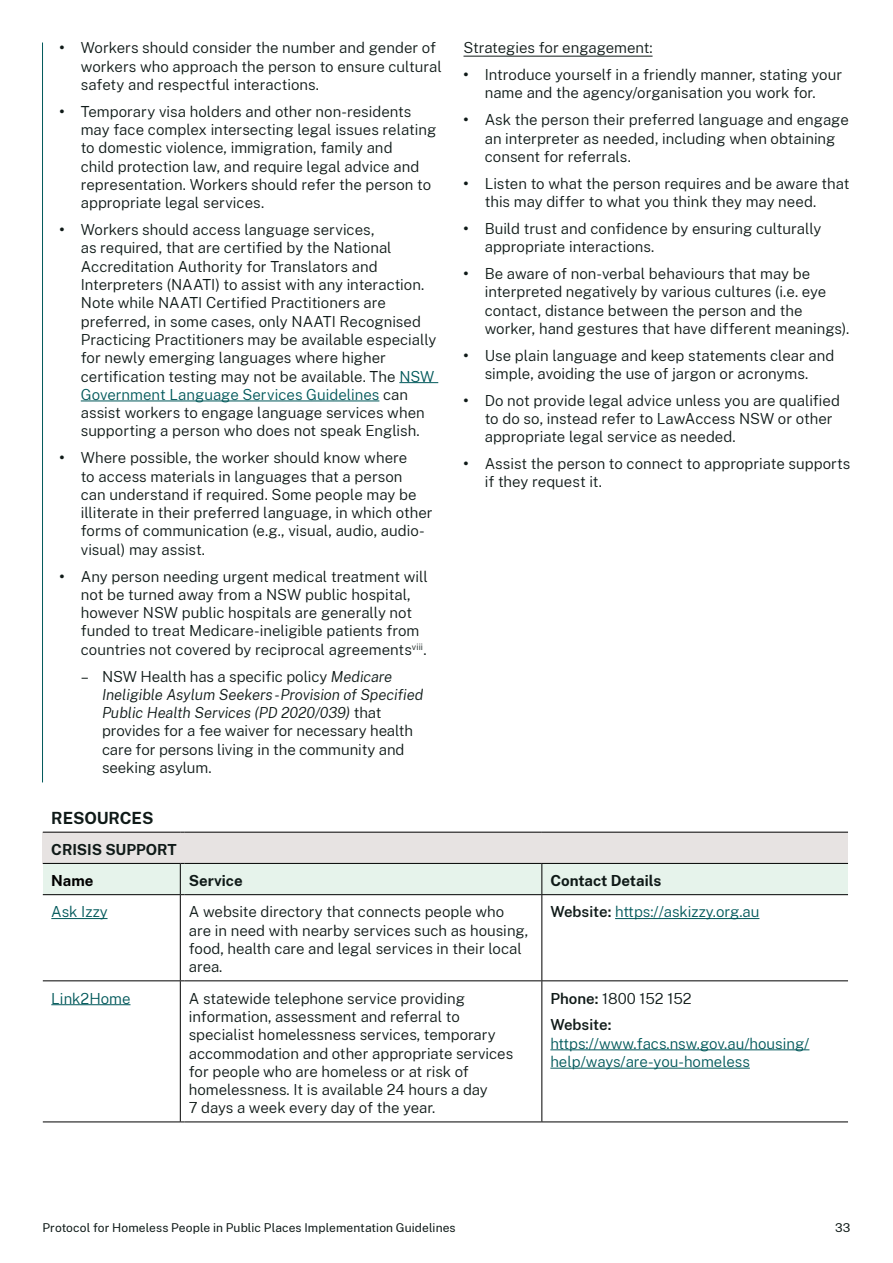
<style>
.page{position:relative;width:893px;height:1263px;background:#fff}
.page>*{position:absolute;margin:0;border:0;box-sizing:border-box;transform-origin:0 0}
.t1{font:700 16.5px "Public Sans";letter-spacing:-.005em;color:#0f1a18}
.t2{font:300 15px/18.3px "Public Sans";color:#0f1a18}
.t3{font:300 15px/18.3px "Public Sans";color:#00585a}
.t4{font:700 15px "Public Sans";letter-spacing:-.005em;color:#0f1a18}
.t5{font:700 15px "Public Sans";color:#000}
.t6{font:12px "Public Sans";letter-spacing:.01em;color:#0f1a18}
.s1{font-weight:700}
.s2{color:#00585a}
.s3{font-style:italic}
.s4{font-weight:600;color:#0f1a18}
.s5{font-weight:600}
</style>
<div class="page">
<hr style="left:399px;top:382px;width:39px;height:1px;background:#00585a">
<hr style="left:81px;top:401px;width:298px;height:1px;background:#00585a">
<hr style="left:463px;top:56px;width:190px;height:1px;background:#0f1a18">
<hr style="left:42px;top:43px;width:1px;height:739px;background:#00585a">
<div style="left:43px;top:832px;width:805px;height:31px;background:#e7e3e2"></div>
<div style="left:43px;top:863px;width:137px;height:32px;background:#e6f3eb"></div>
<div style="left:180px;top:863px;width:362px;height:32px;background:#e6f3eb"></div>
<div style="left:542px;top:863px;width:306px;height:32px;background:#e6f3eb"></div>
<hr style="left:43px;top:863px;width:137px;height:1px;background:#000">
<hr style="left:180px;top:864px;width:1px;height:30px;background:#000">
<hr style="left:185px;top:863px;width:357px;height:1px;background:#000">
<hr style="left:542px;top:863px;width:306px;height:1px;background:#000">
<hr style="left:541px;top:864px;width:1px;height:30px;background:#000">
<hr style="left:43px;top:894px;width:137px;height:1px;background:#000">
<hr style="left:180px;top:895px;width:1px;height:85px;background:#000">
<hr style="left:185px;top:894px;width:357px;height:1px;background:#000">
<hr style="left:542px;top:894px;width:306px;height:1px;background:#000">
<hr style="left:541px;top:895px;width:1px;height:85px;background:#000">
<hr style="left:43px;top:980px;width:137px;height:1px;background:#000">
<hr style="left:180px;top:981px;width:1px;height:140px;background:#000">
<hr style="left:185px;top:980px;width:357px;height:1px;background:#000">
<hr style="left:542px;top:980px;width:306px;height:1px;background:#000">
<hr style="left:541px;top:981px;width:1px;height:140px;background:#000">
<hr style="left:43px;top:1121px;width:137px;height:1px;background:#000">
<hr style="left:185px;top:1121px;width:357px;height:1px;background:#000">
<hr style="left:542px;top:1121px;width:306px;height:1px;background:#000">
<hr style="left:43px;top:832px;width:137px;height:1px;background:#000">
<hr style="left:185px;top:832px;width:357px;height:1px;background:#000">
<hr style="left:542px;top:832px;width:306px;height:1px;background:#000">
<hr style="left:51px;top:918px;width:57px;height:1px;background:#00585a">
<hr style="left:615px;top:918px;width:144px;height:1px;background:#00585a">
<hr style="left:51px;top:1004px;width:79px;height:1px;background:#00585a">
<hr style="left:550px;top:1049px;width:259px;height:1px;background:#00585a">
<hr style="left:550px;top:1068px;width:200px;height:1px;background:#00585a">
<p class="t2" style="left:81px;top:38px;width:363px;text-indent:-21px"><span class="s1">•</span> Workers should consider the number and gender of workers who approach the person to ensure cultural safety and respectful interactions.</p>
<p class="t2" style="left:81px;top:102px;width:357px;text-indent:-21px"><span class="s1">•</span> Temporary visa holders and other non-residents may face complex intersecting legal issues relating to domestic violence, immigration, family and<br>child protection law, and require legal advice and representation. Workers should refer the person to appropriate legal services.</p>
<p class="t2" style="left:81px;top:220px;width:357px;text-indent:-21px"><span class="s1">•</span> Workers should access language services,<br>as required, that are certified by the National Accreditation Authority for Translators and Interpreters (NAATI) to assist with any interaction.<br>Note while NAATI Certified Practitioners are preferred, in some cases, only NAATI Recognised Practicing Practitioners may be available especially for newly emerging languages where higher certification testing may not be available. The <span class="s2">NSW Government Language Services Guidelines</span> can assist workers to engage language services when supporting a person who does not speak English.</p>
<p class="t2" style="left:81px;top:448px;width:353px;text-indent:-21px"><span class="s1">•</span> Where possible, the worker should know where<br>to access materials in languages that a person<br>can understand if required. Some people may be illiterate in their preferred language, in which other forms of communication (e.g., visual, audio, audio&shy;visual) may assist.</p>
<p class="t4" style="left:60px;top:565px;width:7px">•</p>
<p class="t2" style="left:81px;top:566px;width:348px">Any person needing urgent medical treatment will not be turned away from a NSW public hospital, however NSW public hospitals are generally not funded to treat Medicare-ineligible patients from countries not covered by reciprocal agreements<sup>viii</sup>.</p>
<p class="t2" style="left:102px;top:666px;width:323px;text-indent:-21px">– NSW Health has a specific policy <span class="s3">Medicare Ineligible Asylum Seekers-Provision of Specified Public Health Services (PD 2020/039)</span> that provides for a fee waiver for necessary health care for persons living in the community and seeking asylum.</p>
<h4 class="t2" style="left:463px;top:38px;width:191px">Strategies for engagement:</h4>
<p class="t2" style="left:463px;top:65px;width:380px;text-align:center"><span class="s1">•</span> Introduce yourself in a friendly manner, stating your name and the agency/organisation you work for.</p>
<p class="t2" style="left:485px;top:110px;width:365px;text-indent:-21px"><span class="s1">•</span> Ask the person their preferred language and engage an interpreter as needed, including when obtaining consent for referrals.</p>
<p class="t2" style="left:485px;top:173px;width:366px;text-indent:-21px"><span class="s1">•</span> Listen to what the person requires and be aware that this may differ to what you think they may need.</p>
<p class="t2" style="left:485px;top:219px;width:338px;text-indent:-21px"><span class="s1">•</span> Build trust and confidence by ensuring culturally appropriate interactions.</p>
<p class="t2" style="left:485px;top:264px;width:366px;text-indent:-21px"><span class="s1">•</span> Be aware of non-verbal behaviours that may be interpreted negatively by various cultures (i.e. eye contact, distance between the person and the worker, hand gestures that have different meanings).</p>
<p class="t2" style="left:463px;top:345px;width:372px;text-align:center"><span class="s1">•</span> Use plain language and keep statements clear and simple, avoiding the use of jargon or acronyms.</p>
<p class="t2" style="left:485px;top:390px;width:357px;text-indent:-21px"><span class="s1">•</span> Do not provide legal advice unless you are qualified to do so, instead refer to LawAccess NSW or other appropriate legal service as needed.</p>
<p class="t2" style="left:485px;top:454px;width:367px;text-indent:-21px"><span class="s1">•</span> Assist the person to connect to appropriate supports if they request it.</p>
<h3 class="t1" style="left:51px;top:805px;width:104px">RESOURCES</h3>
<h4 class="t4" style="left:51px;top:838px;width:127px">CRISIS SUPPORT</h4>
<p class="t5" style="left:51px;top:870px;width:44px">Name</p>
<p class="t4" style="left:189px;top:870px;width:55px">Service</p>
<p class="t4" style="left:550px;top:870px;width:113px">Contact Details</p>
<p class="t3" style="left:51px;top:902px;width:58px">Ask Izzy</p>
<p class="t2" style="left:189px;top:902px;width:341px">A website directory that connects people who are in need with nearby services such as housing, food, health care and legal services in their local area.</p>
<p class="t3" style="left:550px;top:902px;width:211px"><span class="s4">Website:</span> https://askizzy.org.au</p>
<p class="t3" style="left:51px;top:988px;width:81px">Link2Home</p>
<p class="t2" style="left:189px;top:988px;width:326px">A statewide telephone service providing information, assessment and referral to specialist homelessness services, temporary accommodation and other appropriate services for people who are homeless or at risk of homelessness. It is available 24 hours a day<br>7 days a week every day of the year.</p>
<p class="t2" style="left:550px;top:988px;width:143px"><span class="s5">Phone:</span> 1800 152 152</p>
<p class="t3" style="left:550px;top:1015px;width:261px"><span class="s4">Website: </span>https://www.facs.nsw.gov.au/housing/ help/ways/are-you-homeless</p>
<p class="t6" style="left:43px;top:1219px;width:415px">Protocol for Homeless People in Public Places Implementation Guidelines</p>
<p class="t6" style="left:835px;top:1219px;width:17px">33</p>
</div>
